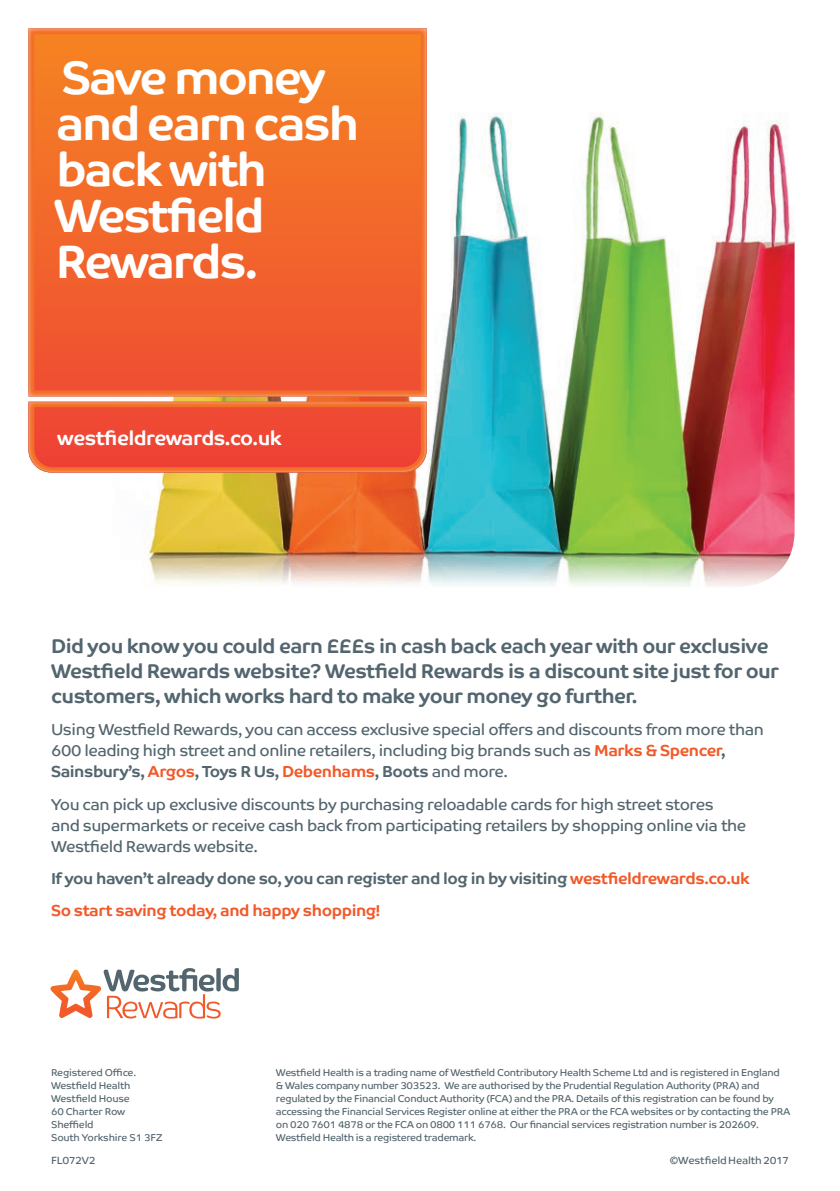
<style>
.page{position:relative;width:840px;height:1191px;background:#fff}
.page>*{position:absolute;margin:0;border:0;box-sizing:border-box;transform-origin:0 0}
.t1{font:47px/46px "Co Text Bd";letter-spacing:-.05em;color:#fff}
.t2{font:20px/25px "Co Text Bd";letter-spacing:-.03em;color:#53656e}
.t3{font:20px "Co Text Bd";letter-spacing:-.03em;color:#fff}
.t4{font:16px/21px "Co Text";letter-spacing:-.03em;color:#53656e}
.t5{font:16px "Co Text Bd";letter-spacing:-.03em;color:#53656e}
.t6{font:16px "Co Text Bd";letter-spacing:-.03em;color:#f15929}
.t7{font:10.4px "Co Text";letter-spacing:-.025em;color:#53656e}
.t8{font:10px/13px "Co Text";letter-spacing:-.03em;color:#53656e}
.s1{font-family:"Co Text Bd";color:#f15929}
.s2{font-family:"Co Text Bd"}
.s3{color:#f15929}
</style>
<div class="page">
<img style="left:112px;top:82px;width:682px;height:505px">
<img style="left:28px;top:402px;width:398px;height:70px">
<img style="left:28px;top:28px;width:398px;height:368px">
<svg style="left:34px;top:34px;width:386px;height:433px"></svg>
<svg style="left:50px;top:968px;width:189px;height:50px"></svg>
<p class="t1" style="left:54px;top:54px;width:306px">Save money and earn cash back with<br>Westfield<br>Rewards.</p>
<p class="t3" style="left:57px;top:425px;width:226px">westfieldrewards.co.uk</p>
<p class="t2" style="left:51px;top:633px;width:729px">Did you know you could earn £££s in cash back each year with our exclusive<br>Westfield Rewards website? Westfield Rewards is a discount site just for our customers, which works hard to make your money go further.</p>
<p class="t4" style="left:51px;top:719px;width:714px">Using Westfield Rewards, you can access exclusive special offers and discounts from more than<br>600 leading high street and online retailers, including big brands such as <span class="s1">Marks &amp; Spencer</span><span class="s2">,<br>Sainsbury’s,</span> <span class="s1">Argos</span><span class="s2">, Toys R Us,</span> <span class="s1">Debenhams</span><span class="s2">, Boots</span> and more.</p>
<p class="t4" style="left:51px;top:793px;width:696px">You can pick up exclusive discounts by purchasing reloadable cards for high street stores and supermarkets or receive cash back from participating retailers by shopping online via the<br>Westfield Rewards website.</p>
<p class="t5" style="left:51px;top:868px;width:700px">If you haven’t already done so, you can register and log in by visiting <span class="s3">westfieldrewards.co.uk</span></p>
<p class="t6" style="left:51px;top:901px;width:330px">So start saving today, and happy shopping!</p>
<p class="t8" style="left:51px;top:1066px;width:113px">Registered Office.<br>Westfield Health<br>Westfield House<br>60 Charter Row<br>Sheffield<br>South Yorkshire S1 3FZ</p>
<p class="t8" style="left:276px;top:1066px;width:515px">Westfield Health is a trading name of Westfield Contributory Health Scheme Ltd and is registered in England<br>&amp; Wales company number 303523. We are authorised by the Prudential Regulation Authority (PRA) and regulated by the Financial Conduct Authority (FCA) and the PRA. Details of this registration can be found by accessing the Financial Services Register online at either the PRA or the FCA websites or by contacting the PRA on 020 7601 4878 or the FCA on 0800 111 6768. Our financial services registration number is 202609.</p>
<p class="t8" style="left:276px;top:1131px;width:202px">Westfield Health is a registered trademark.</p>
<p class="t7" style="left:51px;top:1154px;width:46px">FL072V2</p>
<p class="t7" style="left:669px;top:1154px;width:120px">©Westfield Health 2017</p>
</div>
